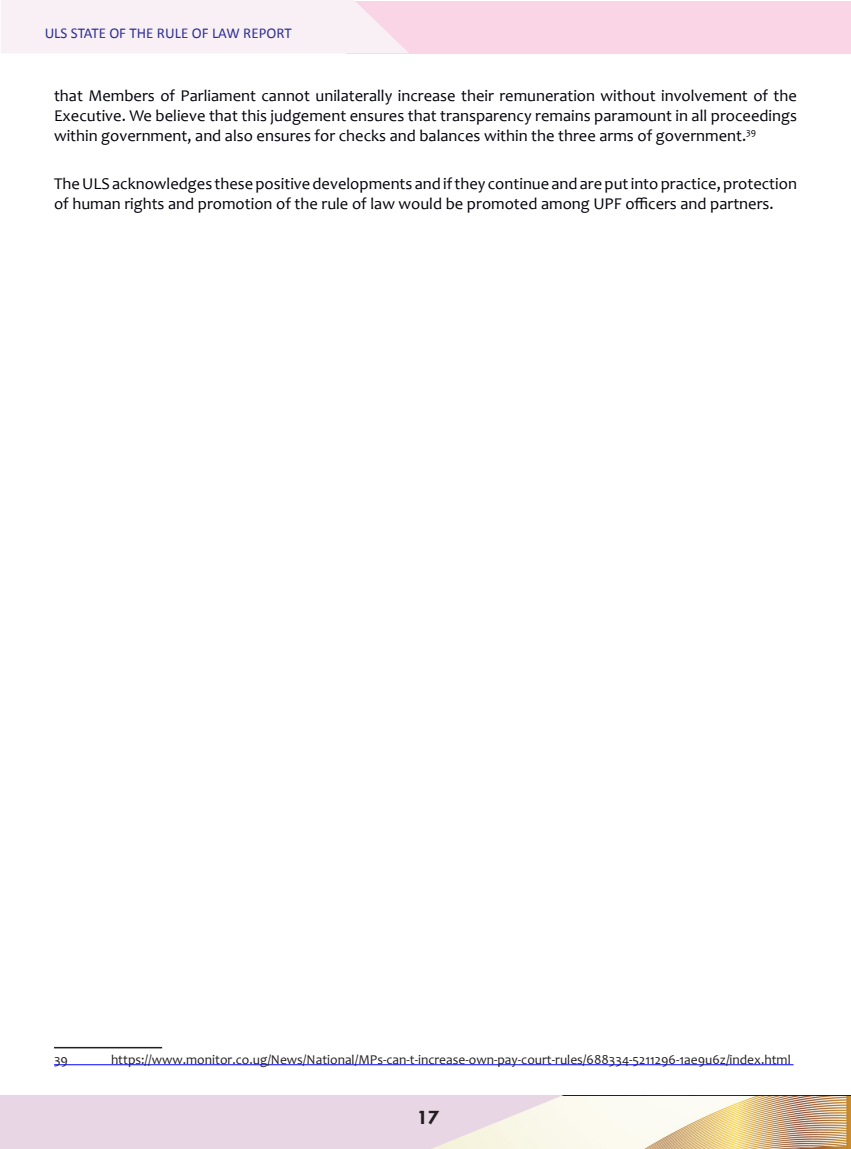
<style>
.page{position:relative;width:851px;height:1149px;background:#fff}
.page>*{position:absolute;margin:0;border:0;box-sizing:border-box;transform-origin:0 0}
.t1{font:700 21px "Tw Cen";color:#231f20}
.Body_Text{font:16.5px/19.8px "Candara";color:#00000a;text-align:justify}
.t2{font:15px "Calibri";color:#2e3192}
.t3{font:13.5px "Candara";color:#231f20}
</style>
<div class="page">
<div style="left:346px;top:1px;width:504px;height:52px;background:#fad5e5"></div>
<div style="left:1px;top:0;width:408px;height:53px;background:#f9f0f6"></div>
<img style="left:563px;top:1095px;width:287px;height:53px">
<svg style="left:0;top:1095px;width:563px;height:53px;background:#ead9e4"></svg>
<hr style="left:54px;top:1046px;width:108px;height:2px;background:#231f20">
<hr style="left:54px;top:1064px;width:739px;height:1px;background:#00f">
<p class="t2" style="left:45px;top:23px;width:248px">ULS STATE OF THE RULE OF LAW REPORT</p>
<p class="Body_Text" style="left:54px;top:86px;width:744px">that Members of Parliament cannot unilaterally increase their remuneration without involvement of the Executive. We believe that this judgement ensures that transparency remains paramount in all proceedings within government, and also ensures for checks and balances within the three arms of government.<sup>39</sup></p>
<p class="Body_Text" style="left:54px;top:174px;width:744px">The ULS acknowledges these positive developments and if they continue and are put into practice, protection of human rights and promotion of the rule of law would be promoted among UPF officers and partners.</p>
<p class="t3" style="left:54px;top:1050px;width:15px">39</p>
<p class="t3" style="left:111px;top:1050px;width:681px">https://www.monitor.co.ug/News/National/MPs-can-t-increase-own-pay-court-rules/688334-5211296-1ae9u6z/index.html</p>
<p class="t1" style="left:417px;top:1104px;width:24px">17</p>
</div>
